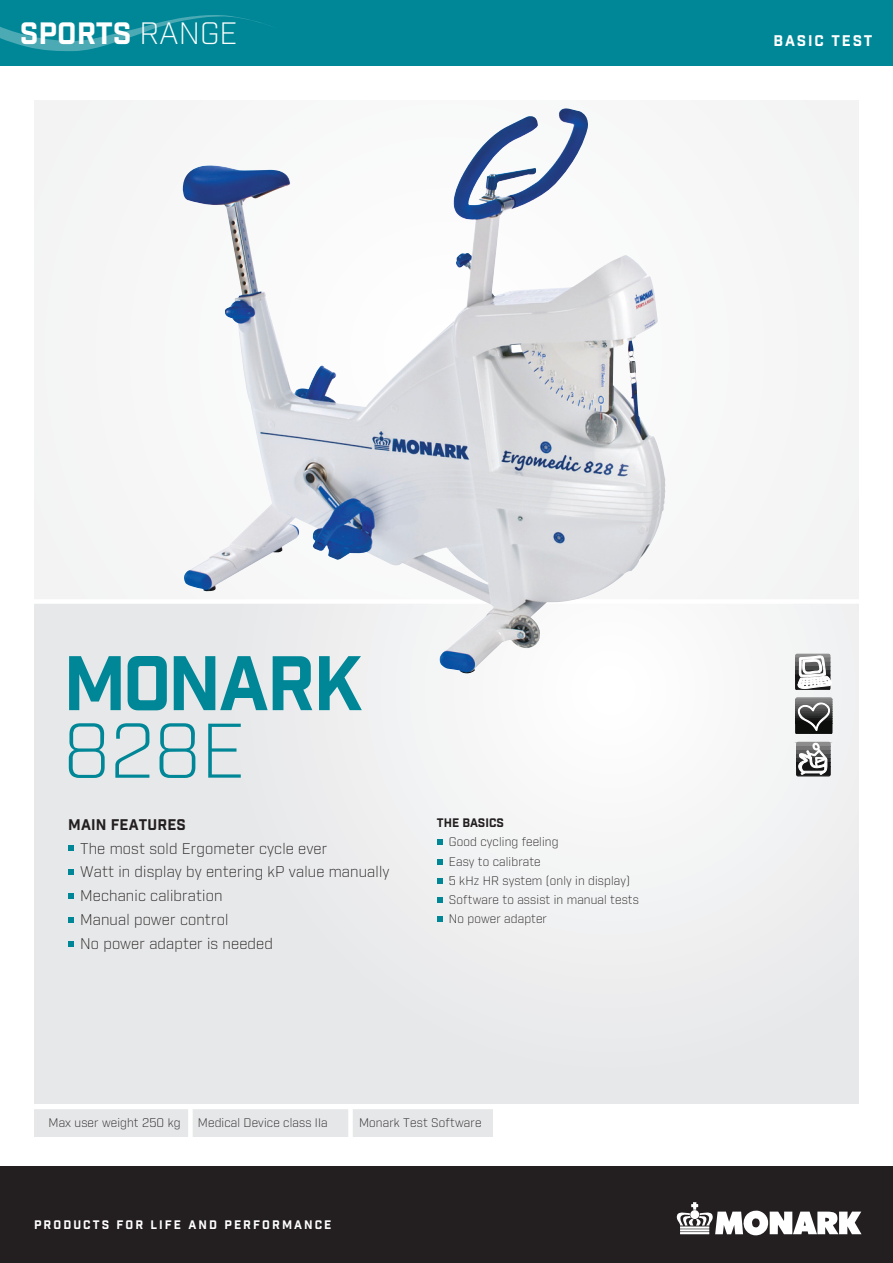
<style>
.page{position:relative;width:893px;height:1263px;background:#fff}
.page>*{position:absolute;margin:0;border:0;box-sizing:border-box;transform-origin:0 0}
.t1{font:700 75px "Industry";letter-spacing:-.03em;color:#008797}
.t2{font:300 75px "Industry";color:#008797}
.t3{font:700 30px "Industry";color:#fff}
.t4{font:300 15px/23.7px "Industry";letter-spacing:.01em;color:#231f20}
.t5{font:700 15px "Industry";letter-spacing:.01em;color:#231f20}
.t6{font:700 15px "Industry";letter-spacing:.12em;color:#fff}
.t7{font:300 12px/19.2px "Industry";letter-spacing:.01em;color:#231f20}
.t8{font:12px "Industry Inc Base";letter-spacing:.175em;color:#fff}
.t9{font:700 12px "Industry";color:#231f20}
.s1{font-weight:300}
</style>
<div class="page">
<svg style="left:34px;top:100px;width:825px;height:499px"></svg>
<div style="left:34px;top:601px;width:825px;height:502px;background:linear-gradient(to right,#e6e7e8,#f3f3f4)"></div>
<div style="left:0;top:0;width:893px;height:66px;background:#008797"></div>
<div style="left:0;top:1167px;width:893px;height:96px;background:#231f20"></div>
<svg style="left:68px;top:846px;width:6px;height:5px"></svg>
<svg style="left:68px;top:869px;width:6px;height:6px"></svg>
<svg style="left:68px;top:893px;width:6px;height:6px"></svg>
<svg style="left:68px;top:917px;width:6px;height:5px"></svg>
<svg style="left:68px;top:941px;width:6px;height:5px"></svg>
<svg style="left:437px;top:840px;width:5px;height:5px"></svg>
<svg style="left:437px;top:859px;width:5px;height:5px"></svg>
<svg style="left:437px;top:878px;width:5px;height:5px"></svg>
<svg style="left:437px;top:897px;width:5px;height:6px"></svg>
<svg style="left:437px;top:917px;width:5px;height:5px"></svg>
<div style="left:34px;top:1107px;width:458px;height:29px;background:#e6e7e9"></div>
<div style="left:0;top:599px;width:893px;height:5px;background:#fff"></div>
<hr style="left:0;top:1105px;width:893px;height:4px;background:#fff">
<div style="left:348px;top:1105px;width:5px;height:33px;background:#fff"></div>
<div style="left:188px;top:1105px;width:5px;height:33px;background:#fff"></div>
<svg style="left:795px;top:697px;width:38px;height:37px"></svg>
<svg style="left:796px;top:741px;width:35px;height:36px"></svg>
<svg style="left:795px;top:653px;width:37px;height:37px"></svg>
<img style="left:181px;top:113px;width:393px;height:479px">
<svg style="left:0;top:15px;width:272px;height:37px"></svg>
<svg style="left:677px;top:1202px;width:184px;height:33px"></svg>
<h2 class="t3" style="left:20px;top:15px;width:219px">SPORTS <span class="s1">RANGE</span></h2>
<p class="t6" style="left:774px;top:31px;width:100px">BASIC TEST</p>
<h1 class="t1" style="left:63px;top:638px;width:301px">MONARK</h1>
<h1 class="t2" style="left:63px;top:706px;width:183px">828E</h1>
<p class="t5" style="left:68px;top:815px;width:119px">MAIN FEATURES</p>
<p class="t4" style="left:80px;top:837px;width:311px">The most sold Ergometer cycle ever<br>Watt in display by entering kP value manually<br>Mechanic calibration<br>Manual power control<br>No power adapter is needed</p>
<p class="t9" style="left:437px;top:815px;width:69px">THE BASICS</p>
<p class="t7" style="left:449px;top:832px;width:192px">Good cycling feeling<br>Easy to calibrate<br>5 kHz HR system (only in display)<br>Software to assist in manual tests<br>No power adapter</p>
<p class="t7" style="left:49px;top:1113px;width:134px">Max user weight 250 kg</p>
<p class="t7" style="left:198px;top:1113px;width:131px">Medical Device class IIa</p>
<p class="t7" style="left:359px;top:1113px;width:124px">Monark Test Software</p>
<p class="t8" style="left:34px;top:1218px;width:299px">PRODUCTS FOR LIFE AND PERFORMANCE</p>
</div>
